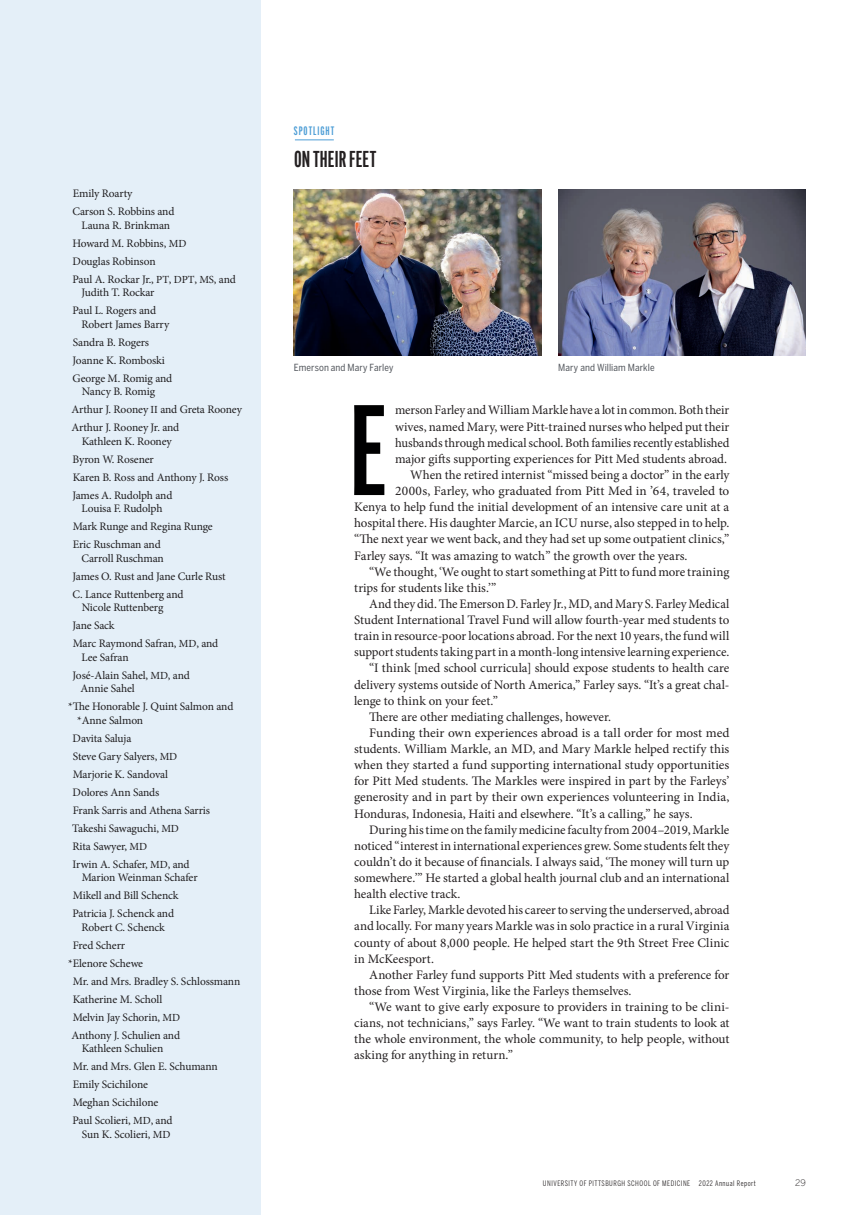
<style>
.page{position:relative;width:851px;height:1215px;background:#fff}
.page>*{position:absolute;margin:0;border:0;box-sizing:border-box;transform-origin:0 0}
.t1{font:600 125.7px "Alternate Gothic Comp ATF";color:#000001}
.t2{font:600 22.5px "Alternate Gothic Comp ATF";letter-spacing:.01em;color:#231f20}
.t3{font:12.9px "Minion Pro";letter-spacing:-.005em;color:#231f20}
.t4{font:600 12px "Alternate Gothic Comp ATF";letter-spacing:.085em;color:#4e9ed6}
.t5{font:11.55px/18px "Minion Pro";letter-spacing:-.015em;color:#231f20}
.t6{font:9.75px "Benton Sans Condensed";letter-spacing:.01em;color:#52565c}
.t7{font:300 9px "Benton Sans";color:#231f20}
.t8{font:7.5px "Benton Sans Compressed";letter-spacing:.07em;color:#231f20}
.s1{font-size:10.8px}
.s2{font-size:13.2px}
</style>
<div class="page">
<div style="left:0;top:0;width:261px;height:1215px;background:#e4eff8"></div>
<hr style="left:295px;top:140px;width:39px;height:1px;background:#4e9ed6">
<img style="left:294px;top:189px;width:247px;height:167px">
<img style="left:558px;top:189px;width:248px;height:167px">
<p class="t5" style="left:72px;top:185px;width:103px">Emily Roarty<br>Carson S. Robbins and</p>
<p class="t5" style="left:73px;top:216px;width:165px;text-indent:9px">Launa R. Brinkman<br>Howard M. Robbins, <span class="s1">MD<br></span>Douglas Robinson<br>Paul A. Rockar Jr., <span class="s1">PT</span>, <span class="s1">DPT</span>, <span class="s1">MS</span>, and</p>
<p class="t5" style="left:73px;top:284px;width:85px;text-align:right">Judith T. Rockar<br>Paul L. Rogers and</p>
<p class="t5" style="left:72px;top:315px;width:101px;text-indent:9px">Robert James Barry<br>Sandra B. Rogers<br>Joanne K. Romboski<br>George M. Romig and</p>
<p class="t5" style="left:71px;top:383px;width:172px;text-indent:10px">Nancy B. Romig<br>Arthur J. Rooney <span class="s1">II</span> and Greta Rooney<br>Arthur J. Rooney Jr. and</p>
<p class="t5" style="left:72px;top:432px;width:157px;text-indent:9px">Kathleen K. Rooney<br>Byron W. Rosener<br>Karen B. Ross and Anthony J. Ross<br>James A. Rudolph and</p>
<p class="t5" style="left:73px;top:500px;width:142px;text-indent:9px">Louisa F. Rudolph<br>Mark Runge and Regina Runge<br>Eric Ruschman and</p>
<p class="t5" style="left:72px;top:549px;width:154px;text-indent:9px">Carroll Ruschman<br>James O. Rust and Jane Curle Rust<br>C. Lance Ruttenberg and</p>
<p class="t5" style="left:72px;top:599px;width:147px;text-indent:9px">Nicole Ruttenberg<br>Jane Sack<br>Marc Raymond Safran, <span class="s1">MD</span>, and</p>
<p class="t5" style="left:72px;top:648px;width:119px;text-indent:9px">Lee Safran<br>José-Alain Sahel, <span class="s1">MD</span>, and</p>
<p class="t5" style="left:68px;top:680px;width:167px;text-indent:12px">Annie Sahel<br>*The Honorable J. Quint Salmon and</p>
<p class="t5" style="left:72px;top:711px;width:139px;text-indent:5px">*Anne Salmon<br>Davita Saluja<br>Steve Gary Salyers, <span class="s1">MD<br></span>Marjorie K. Sandoval<br>Dolores Ann Sands<br>Frank Sarris and Athena Sarris<br>Takeshi Sawaguchi, <span class="s1">MD<br></span>Rita Sawyer, <span class="s1">MD<br></span>Irwin A. Schafer, <span class="s1">MD</span>, and</p>
<p class="t5" style="left:73px;top:869px;width:126px;text-indent:9px">Marion Weinman Schafer<br>Mikell and Bill Schenck<br>Patricia J. Schenck and</p>
<p class="t5" style="left:82px;top:918px;width:85px">Robert C. Schenck</p>
<p class="t5" style="left:73px;top:936px;width:54px">Fred Scherr</p>
<p class="t5" style="left:68px;top:954px;width:77px">*Elenore Schewe</p>
<p class="t5" style="left:73px;top:972px;width:169px">Mr. and Mrs. Bradley S. Schlossmann</p>
<p class="t5" style="left:73px;top:990px;width:91px">Katherine M. Scholl</p>
<p class="t5" style="left:73px;top:1008px;width:109px">Melvin Jay Schorin, <span class="s1">MD</span></p>
<p class="t5" style="left:71px;top:1026px;width:110px">Anthony J. Schulien and</p>
<p class="t5" style="left:73px;top:1040px;width:147px;text-indent:9px">Kathleen Schulien<br>Mr. and Mrs. Glen E. Schumann<br>Emily Scichilone<br>Meghan Scichilone<br>Paul Scolieri, <span class="s1">MD</span>, and</p>
<p class="t5" style="left:82px;top:1125px;width:90px">Sun K. Scolieri, <span class="s1">MD</span></p>
<p class="t4" style="left:294px;top:123px;width:42px">SPOTLIGHT</p>
<h2 class="t2" style="left:294px;top:145px;width:84px">ON THEIR FEET</h2>
<p class="t6" style="left:294px;top:361px;width:101px">Emerson and Mary Farley</p>
<h1 class="t1" style="left:349px;top:372px;width:39px">E</h1>
<p class="t3" style="left:395px;top:402px;width:336px">merson Farley and William Markle have a lot in common. Both their</p>
<p class="t6" style="left:558px;top:361px;width:98px">Mary and William Markle</p>
<p class="t3" style="left:395px;top:418px;width:336px">wives, named Mary, were Pitt-trained nurses who helped put their</p>
<p class="t3" style="left:395px;top:434px;width:336px">husbands through medical school. Both families recently established</p>
<p class="t3" style="left:395px;top:450px;width:333px">major gifts supporting experiences for Pitt Med students abroad.</p>
<p class="t3" style="left:410px;top:466px;width:321px">When the retired internist “missed being a doctor” in the early</p>
<p class="t3" style="left:395px;top:482px;width:336px"><span class="s2">2000</span>s, Farley, who graduated from Pitt Med in ’<span class="s2">64</span>, traveled to</p>
<p class="t3" style="left:354px;top:498px;width:376px">Kenya to help fund the initial development of an intensive care unit at a</p>
<p class="t3" style="left:354px;top:515px;width:377px">hospital there. His daughter Marcie, an <span class="s2">ICU</span> nurse, also stepped in to help.</p>
<p class="t3" style="left:354px;top:531px;width:376px">“The next year we went back, and they had set up some outpatient clinics,”</p>
<p class="t3" style="left:354px;top:547px;width:335px">Farley says. “It was amazing to watch” the growth over the years.</p>
<p class="t3" style="left:369px;top:563px;width:361px">“We thought, ‘We ought to start something at Pitt to fund more training</p>
<p class="t3" style="left:354px;top:579px;width:144px">trips for students like this.’”</p>
<p class="t3" style="left:369px;top:595px;width:361px">And they did. The Emerson D. Farley Jr., <span class="s2">MD</span>, and Mary S. Farley Medical</p>
<p class="t3" style="left:354px;top:611px;width:377px">Student International Travel Fund will allow fourth-year med students to</p>
<p class="t3" style="left:354px;top:627px;width:376px">train in resource-poor locations abroad. For the next <span class="s2">10</span> years, the fund will</p>
<p class="t3" style="left:354px;top:644px;width:377px">support students taking part in a month-long intensive learning experience.</p>
<p class="t3" style="left:369px;top:660px;width:362px">“I think [med school curricula] should expose students to health care</p>
<p class="t3" style="left:354px;top:676px;width:377px">delivery systems outside of North America,” Farley says. “It’s a great chal-</p>
<p class="t3" style="left:354px;top:692px;width:145px">lenge to think on your feet.”</p>
<p class="t3" style="left:369px;top:708px;width:243px">There are other mediating challenges, however.</p>
<p class="t3" style="left:369px;top:724px;width:362px">Funding their own experiences abroad is a tall order for most med</p>
<p class="t3" style="left:354px;top:740px;width:376px">students. William Markle, an <span class="s2">MD</span>, and Mary Markle helped rectify this</p>
<p class="t3" style="left:354px;top:756px;width:377px">when they started a fund supporting international study opportunities</p>
<p class="t3" style="left:354px;top:773px;width:377px">for Pitt Med students. The Markles were inspired in part by the Farleys’</p>
<p class="t3" style="left:354px;top:789px;width:376px">generosity and in part by their own experiences volunteering in India,</p>
<p class="t3" style="left:354px;top:805px;width:340px">Honduras, Indonesia, Haiti and elsewhere. “It’s a calling,” he says.</p>
<p class="t3" style="left:369px;top:821px;width:362px">During his time on the family medicine faculty from <span class="s2">2004</span>–<span class="s2">2019</span>, Markle</p>
<p class="t3" style="left:354px;top:837px;width:377px">noticed “interest in international experiences grew. Some students felt they</p>
<p class="t3" style="left:354px;top:853px;width:377px">couldn’t do it because of financials. I always said, ‘The money will turn up</p>
<p class="t3" style="left:354px;top:869px;width:377px">somewhere.’” He started a global health journal club and an international</p>
<p class="t3" style="left:354px;top:885px;width:108px">health elective track.</p>
<p class="t3" style="left:369px;top:902px;width:361px">Like Farley, Markle devoted his career to serving the underserved, abroad</p>
<p class="t3" style="left:354px;top:918px;width:377px">and locally. For many years Markle was in solo practice in a rural Virginia</p>
<p class="t3" style="left:354px;top:934px;width:376px">county of about <span class="s2">8</span>,<span class="s2">000</span> people. He helped start the <span class="s2">9</span>th Street Free Clinic</p>
<p class="t3" style="left:354px;top:950px;width:81px">in McKeesport.</p>
<p class="t3" style="left:369px;top:966px;width:362px">Another Farley fund supports Pitt Med students with a preference for</p>
<p class="t3" style="left:354px;top:982px;width:279px">those from West Virginia, like the Farleys themselves.</p>
<p class="t3" style="left:369px;top:998px;width:362px">“We want to give early exposure to providers in training to be clini-</p>
<p class="t3" style="left:354px;top:1014px;width:377px">cians, not technicians,” says Farley. “We want to train students to look at</p>
<p class="t3" style="left:354px;top:1031px;width:377px">the whole environment, the whole community, to help people, without</p>
<p class="t3" style="left:354px;top:1047px;width:160px">asking for anything in return.”</p>
<p class="t8" style="left:543px;top:1179px;width:214px">UNIVERSITY OF PITTSBURGH SCHOOL OF MEDICINE 2022 Annual Report</p>
<p class="t7" style="left:795px;top:1178px;width:12px">29</p>
</div>
